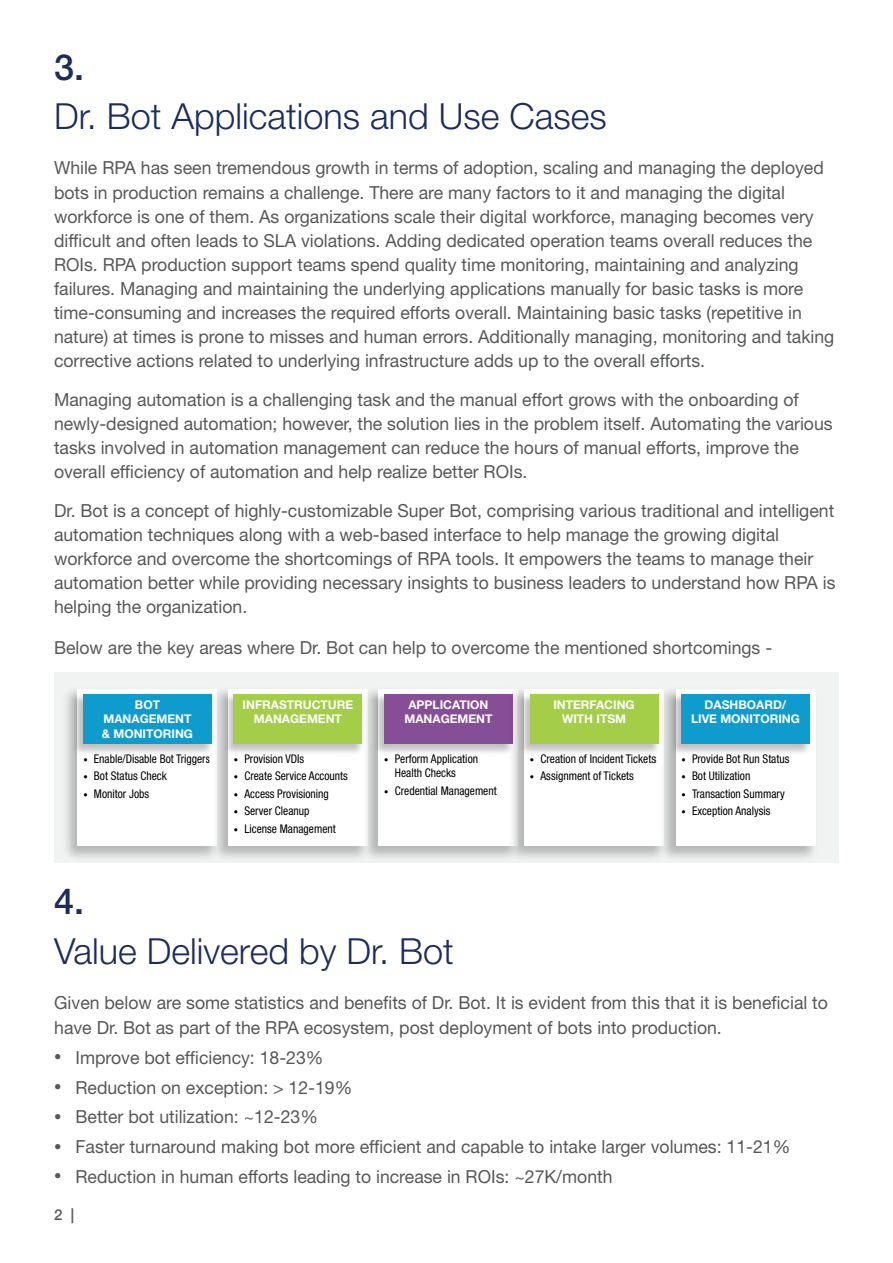
<style>
.page{position:relative;width:893px;height:1263px;background:#fff}
.page>*{position:absolute;margin:0;border:0;box-sizing:border-box;transform-origin:0 0}
.BULLETONE{font:300 36px "Helvetica Neue LT Std";color:#1c2d5d}
.BULLETONE-2{font:500 36px "Helvetica Neue LT Std";color:#1c2d5d}
.BULLETONE-3{font:18px/24.2px "Helvetica Neue LT Std";color:#57585a}
.t1{font:500 15px "Helvetica Neue LT Std";color:#57585a}
.t2{font:condensed 12px/14.4px "Helvetica Neue LT Std";color:#000;scale:.96 1}
.t3{font:700 12px/14.4px "Helvetica Neue LT Std";color:#fff;text-align:center}
.s1{font-size:9px}
.s2{font-size:15px}
</style>
<div class="page">
<div style="left:54px;top:672px;width:785px;height:190px;background:#f1f2f2"></div>
<img style="left:66px;top:693px;width:143px;height:165px">
<div style="left:78px;top:689px;width:139px;height:156px;background:#fff"></div>
<img style="left:70px;top:689px;width:139px;height:68px">
<div style="left:83px;top:694px;width:129px;height:50px;background:#0e9ccf"></div>
<img style="left:209px;top:693px;width:150px;height:165px">
<div style="left:228px;top:689px;width:140px;height:156px;background:#fff"></div>
<img style="left:220px;top:690px;width:139px;height:67px">
<div style="left:234px;top:694px;width:128px;height:50px;background:#a4ce48"></div>
<img style="left:359px;top:692px;width:145px;height:166px">
<div style="left:378px;top:689px;width:140px;height:156px;background:#fff"></div>
<img style="left:372px;top:690px;width:132px;height:67px">
<div style="left:384px;top:694px;width:129px;height:50px;background:#874e98"></div>
<img style="left:504px;top:690px;width:152px;height:168px">
<div style="left:524px;top:689px;width:140px;height:156px;background:#fff"></div>
<div style="left:530px;top:694px;width:128px;height:50px;background:#a4ce48"></div>
<img style="left:656px;top:689px;width:160px;height:169px">
<div style="left:676px;top:689px;width:139px;height:156px;background:#fff"></div>
<img style="left:669px;top:689px;width:139px;height:68px">
<div style="left:681px;top:694px;width:129px;height:50px;background:#0e9ccf"></div>
<p class="BULLETONE-2" style="left:54px;top:45px;width:32px">3.</p>
<p class="BULLETONE" style="left:54px;top:94px;width:554px">Dr. Bot Applications and Use Cases</p>
<p class="BULLETONE-3" style="left:54px;top:155px;width:782px">While RPA has seen tremendous growth in terms of adoption, scaling and managing the deployed bots in production remains a challenge. There are many factors to it and managing the digital workforce is one of them. As organizations scale their digital workforce, managing becomes very difficult and often leads to SLA violations. Adding dedicated operation teams overall reduces the ROIs. RPA production support teams spend quality time monitoring, maintaining and analyzing failures. Managing and maintaining the underlying applications manually for basic tasks is more time-consuming and increases the required efforts overall. Maintaining basic tasks (repetitive in nature) at times is prone to misses and human errors. Additionally managing, monitoring and taking corrective actions related to underlying infrastructure adds up to the overall efforts.</p>
<p class="BULLETONE-3" style="left:54px;top:388px;width:780px">Managing automation is a challenging task and the manual effort grows with the onboarding of newly-designed automation; however, the solution lies in the problem itself. Automating the various tasks involved in automation management can reduce the hours of manual efforts, improve the overall efficiency of automation and help realize better ROIs.</p>
<p class="BULLETONE-3" style="left:54px;top:499px;width:783px">Dr. Bot is a concept of highly-customizable Super Bot, comprising various traditional and intelligent automation techniques along with a web-based interface to help manage the growing digital workforce and overcome the shortcomings of RPA tools. It empowers the teams to manage their automation better while providing necessary insights to business leaders to understand how RPA is helping the organization.</p>
<p class="BULLETONE-3" style="left:54px;top:635px;width:720px">Below are the key areas where Dr. Bot can help to overcome the mentioned shortcomings -</p>
<p class="t3" style="left:102px;top:697px;width:93px">BOT<br>MANAGEMENT &amp; MONITORING</p>
<p class="t2" style="left:83px;top:751px;width:134px"><span class="s1">•</span> Enable/Disable Bot Triggers</p>
<p class="t2" style="left:83px;top:769px;width:89px"><span class="s1">•</span> Bot Status Check</p>
<p class="t2" style="left:83px;top:786px;width:70px"><span class="s1">•</span> Monitor Jobs</p>
<p class="t3" style="left:243px;top:697px;width:112px">INFRASTRUCTURE<br>MANAGEMENT</p>
<p class="t2" style="left:234px;top:751px;width:75px"><span class="s1">•</span> Provision VDIs</p>
<p class="t2" style="left:234px;top:769px;width:120px"><span class="s1">•</span> Create Service Accounts</p>
<p class="t2" style="left:234px;top:786px;width:100px"><span class="s1">•</span> Access Provisioning</p>
<p class="t2" style="left:234px;top:804px;width:80px"><span class="s1">•</span> Server Cleanup</p>
<p class="t2" style="left:234px;top:821px;width:108px"><span class="s1">•</span> License Management</p>
<p class="t3" style="left:404px;top:697px;width:89px">APPLICATION<br>MANAGEMENT</p>
<p class="t2" style="left:395px;top:751px;width:88px;text-indent:-11px"><span class="s1">•</span> Perform Application<br>Health Checks</p>
<p class="t2" style="left:384px;top:783px;width:119px"><span class="s1">•</span> Credential Management</p>
<p class="t3" style="left:553px;top:697px;width:83px">INTERFACING<br>WITH ITSM</p>
<p class="t2" style="left:530px;top:751px;width:133px"><span class="s1">•</span> Creation of Incident Tickets</p>
<p class="t2" style="left:530px;top:769px;width:110px"><span class="s1">•</span> Assignment of Tickets</p>
<p class="t3" style="left:691px;top:697px;width:110px">DASHBOARD/<br>LIVE MONITORING</p>
<p class="t2" style="left:681px;top:751px;width:114px"><span class="s1">•</span> Provide Bot Run Status</p>
<p class="t2" style="left:681px;top:769px;width:73px"><span class="s1">•</span> Bot Utilization</p>
<p class="t2" style="left:681px;top:786px;width:109px"><span class="s1">•</span> Transaction Summary</p>
<p class="t2" style="left:681px;top:804px;width:94px"><span class="s1">•</span> Exception Analysis</p>
<p class="BULLETONE-2" style="left:54px;top:880px;width:32px">4.</p>
<p class="BULLETONE" style="left:54px;top:929px;width:401px">Value Delivered by Dr. Bot</p>
<p class="BULLETONE-3" style="left:54px;top:989px;width:775px;line-height:25.5px">Given below are some statistics and benefits of Dr. Bot. It is evident from this that it is beneficial to have Dr. Bot as part of the RPA ecosystem, post deployment of bots into production.</p>
<p class="BULLETONE-3" style="left:54px;top:1045px;width:271px"><span class="s2">•</span> Improve bot efficiency: 18-23%</p>
<p class="BULLETONE-3" style="left:54px;top:1075px;width:300px"><span class="s2">•</span> Reduction on exception: &gt; 12-19%</p>
<p class="BULLETONE-3" style="left:54px;top:1105px;width:265px"><span class="s2">•</span> Better bot utilization: ~12-23%</p>
<p class="BULLETONE-3" style="left:54px;top:1134px;width:738px"><span class="s2">•</span> Faster turnaround making bot more efficient and capable to intake larger volumes: 11-21%</p>
<p class="BULLETONE-3" style="left:54px;top:1164px;width:560px"><span class="s2">•</span> Reduction in human efforts leading to increase in ROIs: ~27K/month</p>
<p class="t1" style="left:54px;top:1205px;width:22px">2 |</p>
</div>
